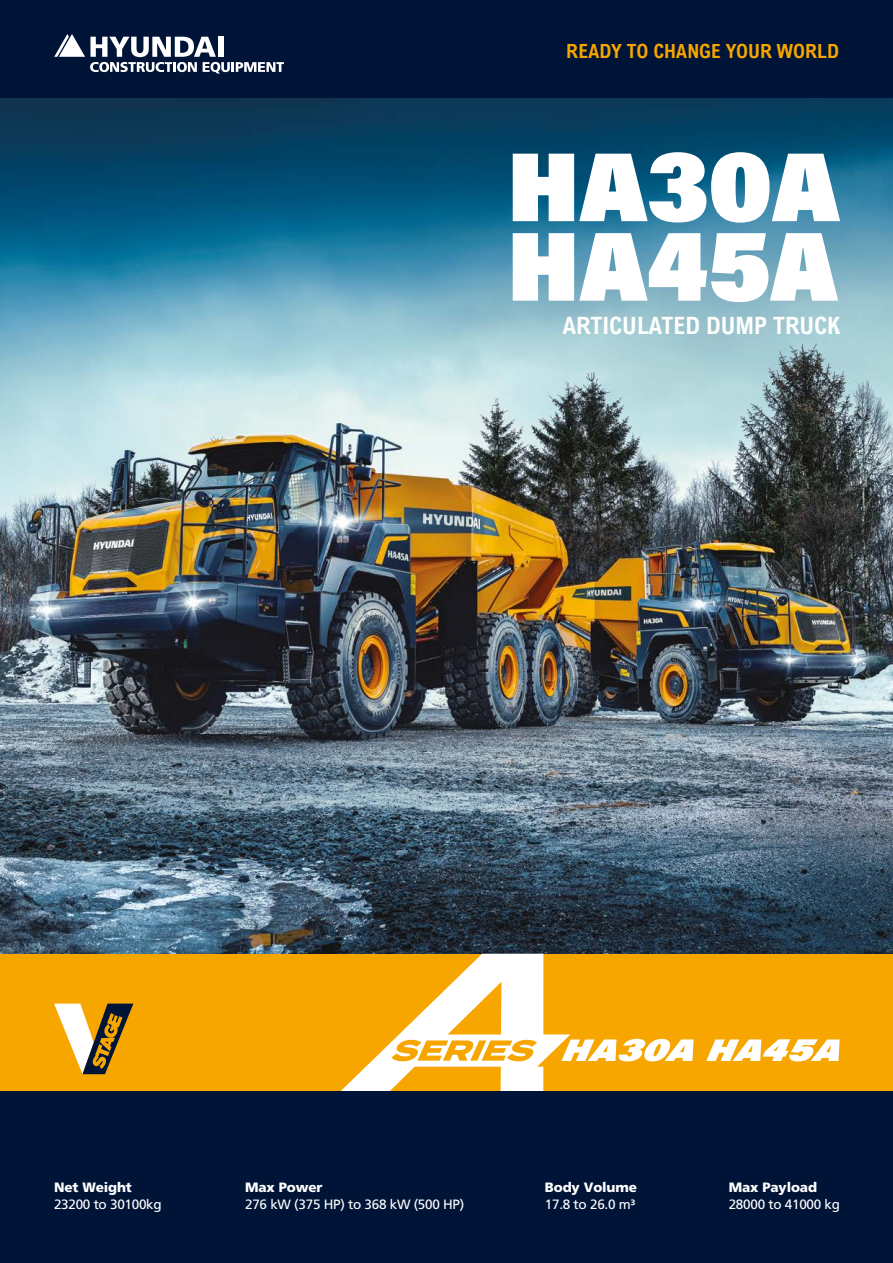
<style>
.page{position:relative;width:893px;height:1263px;background:#fff}
.page>*{position:absolute;margin:0;border:0;box-sizing:border-box;transform-origin:0 0}
.t1{font:98.4px/79.5px "Acumin Variable Concept";letter-spacing:-.01em;color:#fff}
.t2{font:700 condensed 23.85px "Arial";color:#fff}
.t3{font:700 condensed 19.5px "Arial";color:#f7a600}
.t4{font:13.5px "Frutiger";letter-spacing:-.02em;color:#fff}
.t5{font:900 13.5px "Frutiger";letter-spacing:-.01em;color:#fff}
</style>
<div class="page">
<img style="left:0;top:98px;width:893px;height:856px">
<div style="left:0;top:954px;width:893px;height:137px;background:#f7a600"></div>
<div style="left:0;top:0;width:893px;height:98px;background:#001437"></div>
<svg style="left:54px;top:34px;width:230px;height:40px"></svg>
<svg style="left:54px;top:1003px;width:79px;height:71px"></svg>
<svg style="left:341px;top:954px;width:352px;height:137px"></svg>
<svg style="left:706px;top:1039px;width:134px;height:22px"></svg>
<div style="left:0;top:1091px;width:893px;height:172px;background:#001437"></div>
<h3 class="t3" style="left:566px;top:40px;width:274px">READY TO CHANGE YOUR WORLD</h3>
<h1 class="t1" style="left:507px;top:143px;width:334px">HA30A<br>HA45A</h1>
<h2 class="t2" style="left:563px;top:312px;width:279px">ARTICULATED DUMP TRUCK</h2>
<p class="t5" style="left:54px;top:1179px;width:79px">Net Weight</p>
<p class="t4" style="left:54px;top:1197px;width:109px">23200 to 30100kg</p>
<p class="t5" style="left:245px;top:1179px;width:79px">Max Power</p>
<p class="t4" style="left:245px;top:1197px;width:221px">276 kW (375 HP) to 368 kW (500 HP)</p>
<p class="t5" style="left:545px;top:1179px;width:94px">Body Volume</p>
<p class="t4" style="left:545px;top:1197px;width:92px">17.8 to 26.0 m³</p>
<p class="t5" style="left:729px;top:1179px;width:90px">Max Payload</p>
<p class="t4" style="left:729px;top:1197px;width:113px">28000 to 41000 kg</p>
</div>
